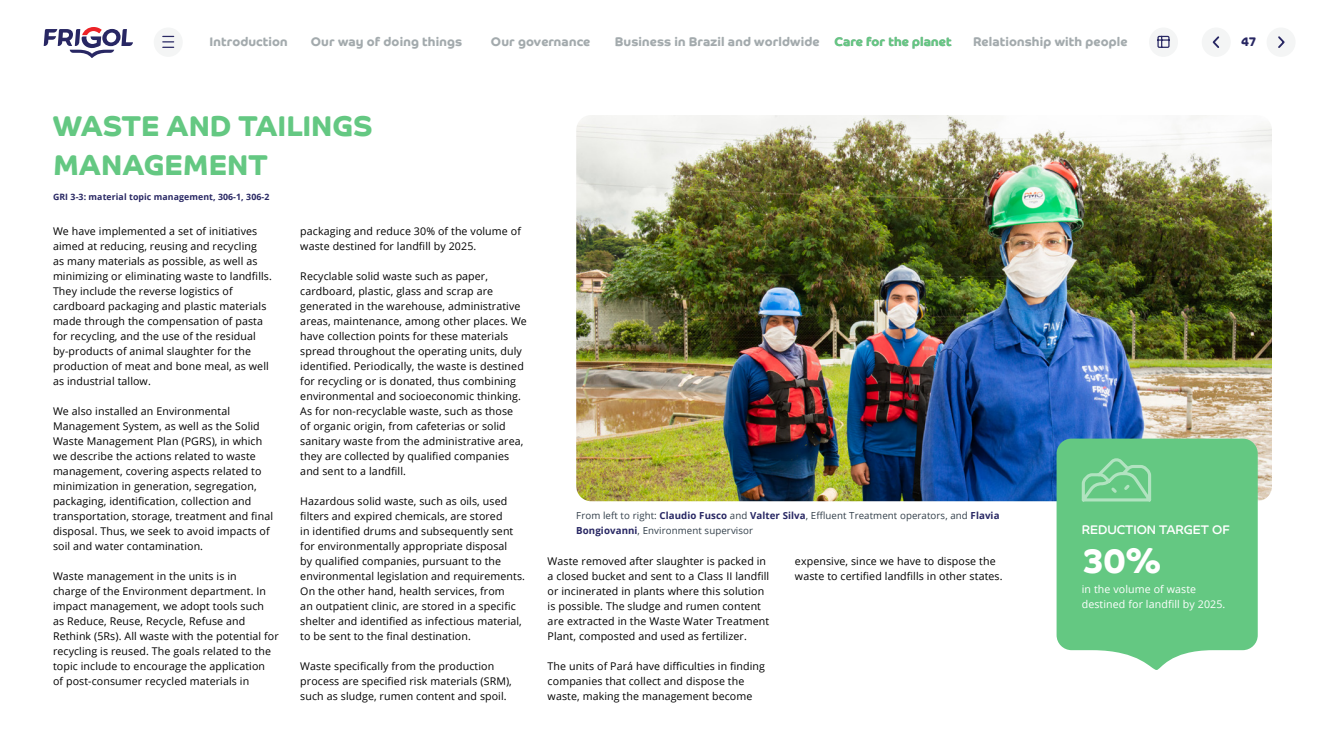
<style>
.page{position:relative;width:1325px;height:750px;background:#fff}
.page>*{position:absolute;margin:0;border:0;box-sizing:border-box;transform-origin:0 0}
.t1{font:700 34.12px "Co Headline";color:#fff}
.t2{font:700 28.75px/38.8px "Co Headline";color:#64c882}
.t3{font:700 12.5px "Co Headline";letter-spacing:.01em;color:#a3aaad}
.t4{font:12.5px "Co Headline";color:#fff}
.t5{font:700 12.5px "Co Headline";color:#282763}
.t6{font:10.62px/15px "Open Sans";letter-spacing:.01em;color:#000}
.t7{font:10.62px/15px "Open Sans";letter-spacing:.01em;color:#fff}
.t8{font:9.75px/15px "Open Sans";letter-spacing:.01em;color:#33404b}
.t9{font:700 8.75px "Open Sans";letter-spacing:.01em;color:#282763}
.s1{font-weight:700;color:#282763}
</style>
<div class="page">
<img style="left:576px;top:115px;width:696px;height:386px">
<svg style="left:1057px;top:439px;width:201px;height:231px;background:#70cc8c"></svg>
<svg style="left:1079px;top:455px;width:76px;height:48px;background:#77ce91"></svg>
<svg style="left:44px;top:27px;width:89px;height:31px"></svg>
<div style="left:1202px;top:28px;width:29px;height:29px;background:#f4f5f5;border-radius:50%"></div>
<svg style="left:1212px;top:36px;width:8px;height:12px"></svg>
<div style="left:154px;top:28px;width:29px;height:29px;background:#f4f5f5;border-radius:50%"></div>
<svg style="left:163px;top:36px;width:11px;height:12px"></svg>
<div style="left:1149px;top:28px;width:29px;height:29px;background:#f4f5f5;border-radius:50%"></div>
<svg style="left:1157px;top:35px;width:13px;height:13px"></svg>
<div style="left:1267px;top:28px;width:29px;height:29px;background:#f4f5f5;border-radius:50%"></div>
<svg style="left:1278px;top:36px;width:7px;height:12px"></svg>
<p class="t3" style="left:210px;top:34px;width:80px">Introduction</p>
<p class="t3" style="left:311px;top:34px;width:153px">Our way of doing things</p>
<p class="t3" style="left:491px;top:34px;width:101px">Our governance</p>
<p class="t3" style="left:615px;top:34px;width:338px">Business in Brazil and worldwide Care for the planet</p>
<p class="t3" style="left:973px;top:34px;width:156px">Relationship with people</p>
<p class="t5" style="left:1241px;top:35px;width:17px">47</p>
<h2 class="t2" style="left:53px;top:107px;width:321px">WASTE AND TAILINGS<br>MANAGEMENT</h2>
<p class="t9" style="left:53px;top:191px;width:218px">GRI 3-3: material topic management, 306-1, 306-2</p>
<p class="t6" style="left:53px;top:223px;width:220px">We have implemented a set of initiatives aimed at reducing, reusing and recycling<br>as many materials as possible, as well as minimizing or eliminating waste to landfills.<br>They include the reverse logistics of cardboard packaging and plastic materials made through the compensation of pasta for recycling, and the use of the residual by-products of animal slaughter for the production of meat and bone meal, as well as industrial tallow.</p>
<p class="t6" style="left:53px;top:403px;width:222px">We also installed an Environmental Management System, as well as the Solid Waste Management Plan (PGRS), in which we describe the actions related to waste management, covering aspects related to minimization in generation, segregation, packaging, identification, collection and transportation, storage, treatment and final disposal. Thus, we seek to avoid impacts of soil and water contamination.</p>
<p class="t6" style="left:53px;top:568px;width:227px">Waste management in the units is in<br>charge of the Environment department. In impact management, we adopt tools such<br>as Reduce, Reuse, Recycle, Refuse and Rethink (5Rs). All waste with the potential for recycling is reused. The goals related to the topic include to encourage the application<br>of post-consumer recycled materials in</p>
<p class="t6" style="left:300px;top:223px;width:222px">packaging and reduce 30% of the volume of waste destined for landfill by 2025.</p>
<p class="t6" style="left:300px;top:268px;width:228px">Recyclable solid waste such as paper, cardboard, plastic, glass and scrap are generated in the warehouse, administrative areas, maintenance, among other places. We have collection points for these materials spread throughout the operating units, duly identified. Periodically, the waste is destined for recycling or is donated, thus combining environmental and socioeconomic thinking.<br>As for non-recyclable waste, such as those<br>of organic origin, from cafeterias or solid sanitary waste from the administrative area, they are collected by qualified companies and sent to a landfill.</p>
<p class="t6" style="left:300px;top:493px;width:226px">Hazardous solid waste, such as oils, used filters and expired chemicals, are stored<br>in identified drums and subsequently sent for environmentally appropriate disposal<br>by qualified companies, pursuant to the environmental legislation and requirements.<br>On the other hand, health services, from<br>an outpatient clinic, are stored in a specific shelter and identified as infectious material, to be sent to the final destination.</p>
<p class="t6" style="left:300px;top:658px;width:213px">Waste specifically from the production process are specified risk materials (SRM), such as sludge, rumen content and spoil.</p>
<p class="t8" style="left:576px;top:507px;width:425px">From left to right: <span class="s1">Claudio Fusco</span> and <span class="s1">Valter Silva</span>, Effluent Treatment operators, and <span class="s1">Flavia<br>Bongiovanni</span>, Environment supervisor</p>
<p class="t4" style="left:1082px;top:523px;width:149px">REDUCTION TARGET OF</p>
<p class="t6" style="left:548px;top:553px;width:223px">Waste removed after slaughter is packed in a closed bucket and sent to a Class II landfill or incinerated in plants where this solution is possible. The sludge and rumen content are extracted in the Waste Water Treatment Plant, composted and used as fertilizer.</p>
<p class="t6" style="left:548px;top:658px;width:219px">The units of Pará have difficulties in finding companies that collect and dispose the waste, making the management become</p>
<p class="t6" style="left:795px;top:553px;width:209px">expensive, since we have to dispose the waste to certified landfills in other states.</p>
<h1 class="t1" style="left:1083px;top:541px;width:79px">30%</h1>
<p class="t7" style="left:1082px;top:581px;width:145px">in the volume of waste destined for landfill by 2025.</p>
</div>
